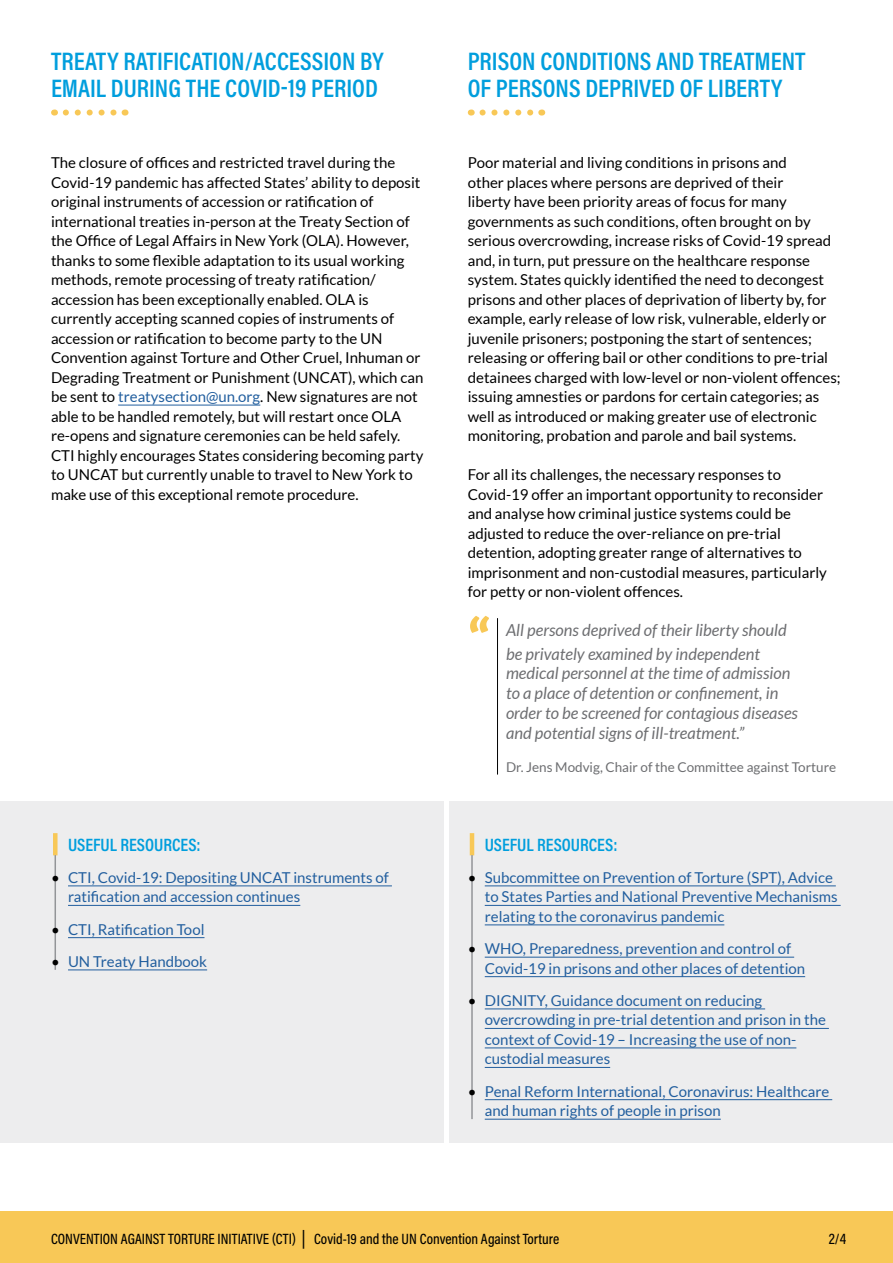
<style>
.page{position:relative;width:893px;height:1263px;background:#fff}
.page>*{position:absolute;margin:0;border:0;box-sizing:border-box;transform-origin:0 0}
.t1{font:900 54px "Lato";color:#f8c857}
.t2{font:600 25.5px/27px "Acumin Pro Cond";color:#009edd}
.t3{font:600 18px "Acumin Pro Cond";color:#009edd}
.t4{font:italic 16.5px/19.8px "Lato";color:#6d6e71}
.t5{font:15px/19.5px "Lato";color:#000}
.t6{font:15px/19.5px "Lato";color:#215e9e}
.t7{font:500 15px "Acumin Pro Cond";color:#000}
.t8{font:13.5px "Lato";color:#6d6e71}
.s1{color:#215e9e}
.s2{color:#000}
.s3{font-size:18px}
</style>
<div class="page">
<div style="left:0;top:1212px;width:893px;height:51px;background:#f8c857"></div>
<div style="left:0;top:801px;width:443px;height:342px;background:#ededee"></div>
<div style="left:449px;top:801px;width:444px;height:342px;background:#ededee"></div>
<svg style="left:66px;top:110px;width:51px;height:6px"></svg>
<hr style="left:118px;top:405px;width:142px;height:1px;background:#215e9e">
<div style="left:53px;top:833px;width:5px;height:22px;background:#f8c857"></div>
<hr style="left:55px;top:855px;width:1px;height:115px;background:#939598">
<hr style="left:68px;top:885px;width:324px;height:1px;background:#215e9e">
<hr style="left:68px;top:905px;width:232px;height:1px;background:#215e9e">
<hr style="left:68px;top:937px;width:136px;height:1px;background:#215e9e">
<hr style="left:68px;top:969px;width:139px;height:1px;background:#215e9e">
<svg style="left:482px;top:110px;width:52px;height:6px"></svg>
<hr style="left:497px;top:618px;width:1px;height:156px;background:#000">
<hr style="left:470px;top:833px;width:4px;height:22px;background:#f8c857">
<hr style="left:471px;top:855px;width:2px;height:264px;background:#939598">
<hr style="left:485px;top:885px;width:351px;height:1px;background:#215e9e">
<hr style="left:485px;top:905px;width:356px;height:1px;background:#215e9e">
<hr style="left:485px;top:924px;width:239px;height:1px;background:#215e9e">
<hr style="left:485px;top:957px;width:309px;height:1px;background:#215e9e">
<hr style="left:485px;top:976px;width:320px;height:1px;background:#215e9e">
<hr style="left:485px;top:1008px;width:280px;height:1px;background:#215e9e">
<hr style="left:485px;top:1028px;width:344px;height:1px;background:#215e9e">
<hr style="left:485px;top:1047px;width:311px;height:1px;background:#215e9e">
<hr style="left:485px;top:1067px;width:125px;height:1px;background:#215e9e">
<hr style="left:485px;top:1099px;width:347px;height:1px;background:#215e9e">
<hr style="left:485px;top:1119px;width:236px;height:1px;background:#215e9e">
<h2 class="t2" style="left:51px;top:47px;width:334px">TREATY RATIFICATION/ACCESSION BY<br>EMAIL DURING THE COVID-19 PERIOD</h2>
<h2 class="t2" style="left:468px;top:47px;width:339px">PRISON CONDITIONS AND TREATMENT<br>OF PERSONS DEPRIVED OF LIBERTY</h2>
<p class="t5" style="left:51px;top:153px;width:374px">The closure of offices and restricted travel during the Covid-19 pandemic has affected States’ ability to deposit original instruments of accession or ratification of international treaties in-person at the Treaty Section of the Office of Legal Affairs in New York (OLA). However, thanks to some flexible adaptation to its usual working methods, remote processing of treaty ratification/ accession has been exceptionally enabled. OLA is currently accepting scanned copies of instruments of accession or ratification to become party to the UN Convention against Torture and Other Cruel, Inhuman or Degrading Treatment or Punishment (UNCAT), which can be sent to <span class="s1">treatysection@un.org</span>. New signatures are not able to be handled remotely, but will restart once OLA re-opens and signature ceremonies can be held safely.<br>CTI highly encourages States considering becoming party to UNCAT but currently unable to travel to New York to make use of this exceptional remote procedure.</p>
<p class="t5" style="left:468px;top:153px;width:374px">Poor material and living conditions in prisons and<br>other places where persons are deprived of their<br>liberty have been priority areas of focus for many governments as such conditions, often brought on by serious overcrowding, increase risks of Covid-19 spread and, in turn, put pressure on the healthcare response system. States quickly identified the need to decongest prisons and other places of deprivation of liberty by, for example, early release of low risk, vulnerable, elderly or juvenile prisoners; postponing the start of sentences; releasing or offering bail or other conditions to pre-trial detainees charged with low-level or non-violent offences; issuing amnesties or pardons for certain categories; as well as introduced or making greater use of electronic monitoring, probation and parole and bail systems.</p>
<p class="t5" style="left:468px;top:465px;width:361px">For all its challenges, the necessary responses to Covid-19 offer an important opportunity to reconsider and analyse how criminal justice systems could be adjusted to reduce the over-reliance on pre-trial detention, adopting greater range of alternatives to imprisonment and non-custodial measures, particularly for petty or non-violent offences.</p>
<h1 class="t1" style="left:468px;top:607px;width:24px">“</h1>
<p class="t4" style="left:506px;top:619px;width:282px;line-height:23.4px">All persons deprived of their liberty should be privately examined by independent</p>
<p class="t4" style="left:506px;top:664px;width:294px">medical personnel at the time of admission to a place of detention or confinement, in order to be screened for contagious diseases and potential signs of ill-treatment.”</p>
<p class="t8" style="left:506px;top:759px;width:332px">Dr. Jens Modvig, Chair of the Committee against Torture</p>
<p class="t3" style="left:68px;top:833px;width:134px">USEFUL RESOURCES:</p>
<p class="t6" style="left:68px;top:868px;width:322px;text-indent:-17px"><span class="s2">•</span> CTI, Covid-19: Depositing UNCAT instruments of ratification and accession continues</p>
<p class="t6" style="left:51px;top:919px;width:155px"><span class="s2">•</span> CTI, Ratification Tool</p>
<p class="t6" style="left:51px;top:952px;width:158px"><span class="s2">•</span> UN Treaty Handbook</p>
<p class="t3" style="left:485px;top:833px;width:134px">USEFUL RESOURCES:</p>
<p class="t6" style="left:485px;top:868px;width:354px;text-indent:-17px"><span class="s2">•</span> Subcommittee on Prevention of Torture (SPT), Advice to States Parties and National Preventive Mechanisms relating to the coronavirus pandemic</p>
<p class="t6" style="left:485px;top:939px;width:322px;text-indent:-17px"><span class="s2">•</span> WHO, Preparedness, prevention and control of<br>Covid-19 in prisons and other places of detention</p>
<p class="t6" style="left:485px;top:991px;width:343px;text-indent:-17px"><span class="s2">•</span> DIGNITY, Guidance document on reducing overcrowding in pre-trial detention and prison in the context of Covid-19 – Increasing the use of non&shy;custodial measures</p>
<p class="t6" style="left:485px;top:1081px;width:346px;text-indent:-17px"><span class="s2">•</span> Penal Reform International, Coronavirus: Healthcare and human rights of people in prison</p>
<p class="t7" style="left:51px;top:1229px;width:510px">CONVENTION AGAINST TORTURE INITIATIVE (CTI) <span class="s3">|</span> Covid-19 and the UN Convention Against Torture</p>
<p class="t7" style="left:829px;top:1229px;width:19px">2/4</p>
</div>
